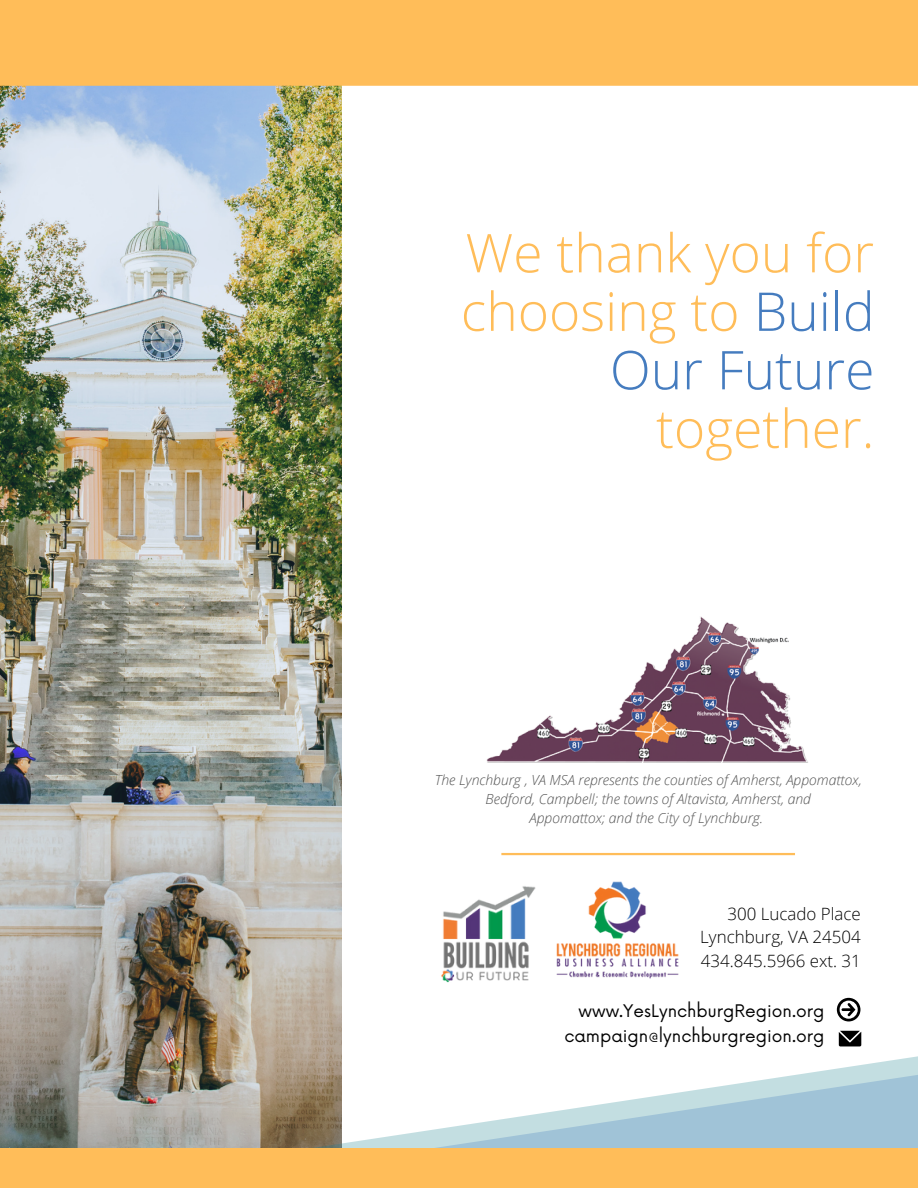
<style>
.page{position:relative;width:918px;height:1188px;background:#fff}
.page>*{position:absolute;margin:0;border:0;box-sizing:border-box;transform-origin:0 0}
.t1{font:300 53.4px/58.5px "Open Sans";color:#ffbd59;text-align:right}
.t2{font:16.95px/24.8px "Now";color:#000;text-align:right}
.t3{font:300 16.95px/23.7px "Open Sans";color:#000;text-align:justify}
.t4{font:italic 300 13.95px/19.2px "Open Sans";color:#545454;text-align:center}
.s1{color:#457cbf}
</style>
<div class="page">
<svg style="left:342px;top:1060px;width:576px;height:89px"></svg>
<img style="left:441px;top:855px;width:121px;height:128px">
<img style="left:539px;top:860px;width:140px;height:123px">
<svg style="left:837px;top:998px;width:23px;height:23px"></svg>
<svg style="left:839px;top:1031px;width:22px;height:15px"></svg>
<img style="left:0;top:86px;width:342px;height:1063px">
<div style="left:0;top:1149px;width:918px;height:39px;background:#ffbd59"></div>
<div style="left:0;top:0;width:918px;height:86px;background:#ffbd59"></div>
<img style="left:486px;top:617px;width:322px;height:146px">
<hr style="left:501px;top:853px;width:294px;height:2px;background:#ffbd59">
<h1 class="t1" style="left:461px;top:222px;width:415px">We thank you for choosing to <span class="s1">Build<br>Our Future</span></h1>
<h1 class="t1" style="left:656px;top:398px;width:220px">together.</h1>
<p class="t4" style="left:435px;top:770px;width:429px">The Lynchburg , VA MSA represents the counties of Amherst, Appomattox,<br>Bedford, Campbell; the towns of Altavista, Amherst, and<br>Appomattox; and the City of Lynchburg.</p>
<p class="t3" style="left:700px;top:901px;width:162px;text-indent:27px">300 Lucado Place Lynchburg, VA 24504<br>434.845.5966 ext. 31</p>
<p class="t2" style="left:564px;top:1000px;width:262px">www.YesLynchburgRegion.org campaign@lynchburgregion.org</p>
</div>
